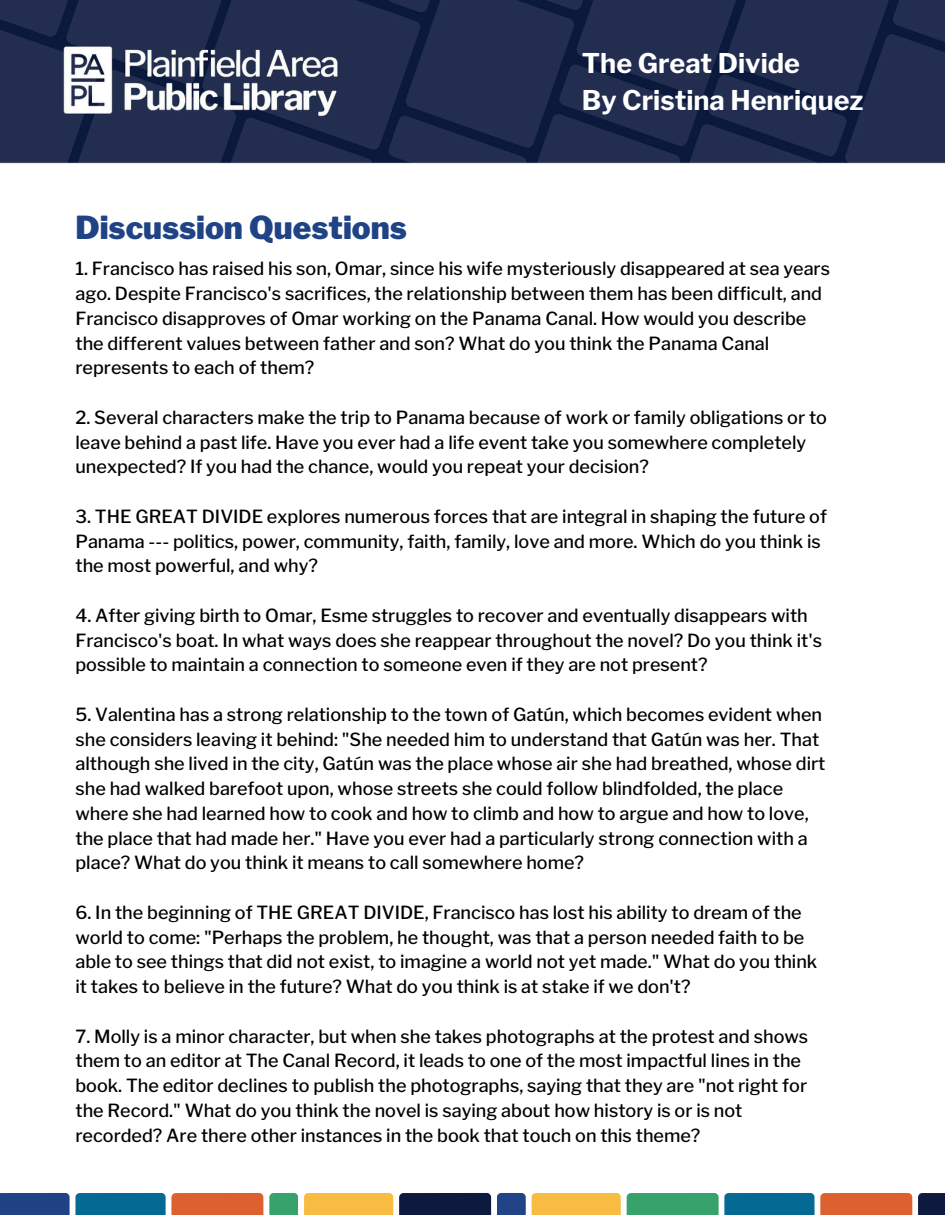
<style>
.page{position:relative;width:945px;height:1215px;background:#fff}
.page>*{position:absolute;margin:0;border:0;box-sizing:border-box;transform-origin:0 0}
.t1{font:900 31.5px "Libre Franklin";color:#204385}
.t2{font:700 27px/37.2px "Libre Franklin";color:#fff}
.t3{font:500 18px/24.8px "Libre Franklin";color:#000}
</style>
<div class="page">
<img style="left:0;top:0;width:945px;height:163px">
<svg style="left:0;top:1193px;width:263px;height:22px;background:#626372"></svg>
<svg style="left:269px;top:1193px;width:29px;height:22px"></svg>
<div style="left:304px;top:1193px;width:89px;height:22px;background:#f8bc42"></div>
<div style="left:399px;top:1193px;width:92px;height:22px;background:#0d193e"></div>
<svg style="left:497px;top:1193px;width:29px;height:22px"></svg>
<div style="left:532px;top:1193px;width:89px;height:22px;background:#f8bc42"></div>
<svg style="left:627px;top:1193px;width:285px;height:22px;background:#657f6b"></svg>
<div style="left:918px;top:1193px;width:27px;height:22px;background:#0d193e"></div>
<p class="t1" style="left:75px;top:209px;width:333px">Discussion Questions</p>
<p class="t2" style="left:582px;top:44px;width:283px">The Great Divide<br>By Cristina Henriquez</p>
<h2 class="t3" style="left:75px;top:257px;width:756px">1. Francisco has raised his son, Omar, since his wife mysteriously disappeared at sea years ago. Despite Francisco's sacrifices, the relationship between them has been difficult, and Francisco disapproves of Omar working on the Panama Canal. How would you describe the different values between father and son? What do you think the Panama Canal represents to each of them?</h2>
<h1 class="t3" style="left:75px;top:405px;width:753px">2. Several characters make the trip to Panama because of work or family obligations or to leave behind a past life. Have you ever had a life event take you somewhere completely unexpected? If you had the chance, would you repeat your decision?</h1>
<p class="t3" style="left:75px;top:504px;width:753px">3. THE GREAT DIVIDE explores numerous forces that are integral in shaping the future of<br>Panama --- politics, power, community, faith, family, love and more. Which do you think is the most powerful, and why?</p>
<p class="t3" style="left:75px;top:603px;width:748px">4. After giving birth to Omar, Esme struggles to recover and eventually disappears with<br>Francisco's boat. In what ways does she reappear throughout the novel? Do you think it's possible to maintain a connection to someone even if they are not present?</p>
<p class="t3" style="left:75px;top:702px;width:752px">5. Valentina has a strong relationship to the town of Gatún, which becomes evident when she considers leaving it behind: "She needed him to understand that Gatún was her. That although she lived in the city, Gatún was the place whose air she had breathed, whose dirt she had walked barefoot upon, whose streets she could follow blindfolded, the place where she had learned how to cook and how to climb and how to argue and how to love, the place that had made her." Have you ever had a particularly strong connection with a place? What do you think it means to call somewhere home?</p>
<p class="t3" style="left:75px;top:900px;width:743px">6. In the beginning of THE GREAT DIVIDE, Francisco has lost his ability to dream of the world to come: "Perhaps the problem, he thought, was that a person needed faith to be able to see things that did not exist, to imagine a world not yet made." What do you think it takes to believe in the future? What do you think is at stake if we don't?</p>
<p class="t3" style="left:75px;top:1024px;width:734px">7. Molly is a minor character, but when she takes photographs at the protest and shows them to an editor at The Canal Record, it leads to one of the most impactful lines in the book. The editor declines to publish the photographs, saying that they are "not right for the Record." What do you think the novel is saying about how history is or is not recorded? Are there other instances in the book that touch on this theme?</p>
</div>
